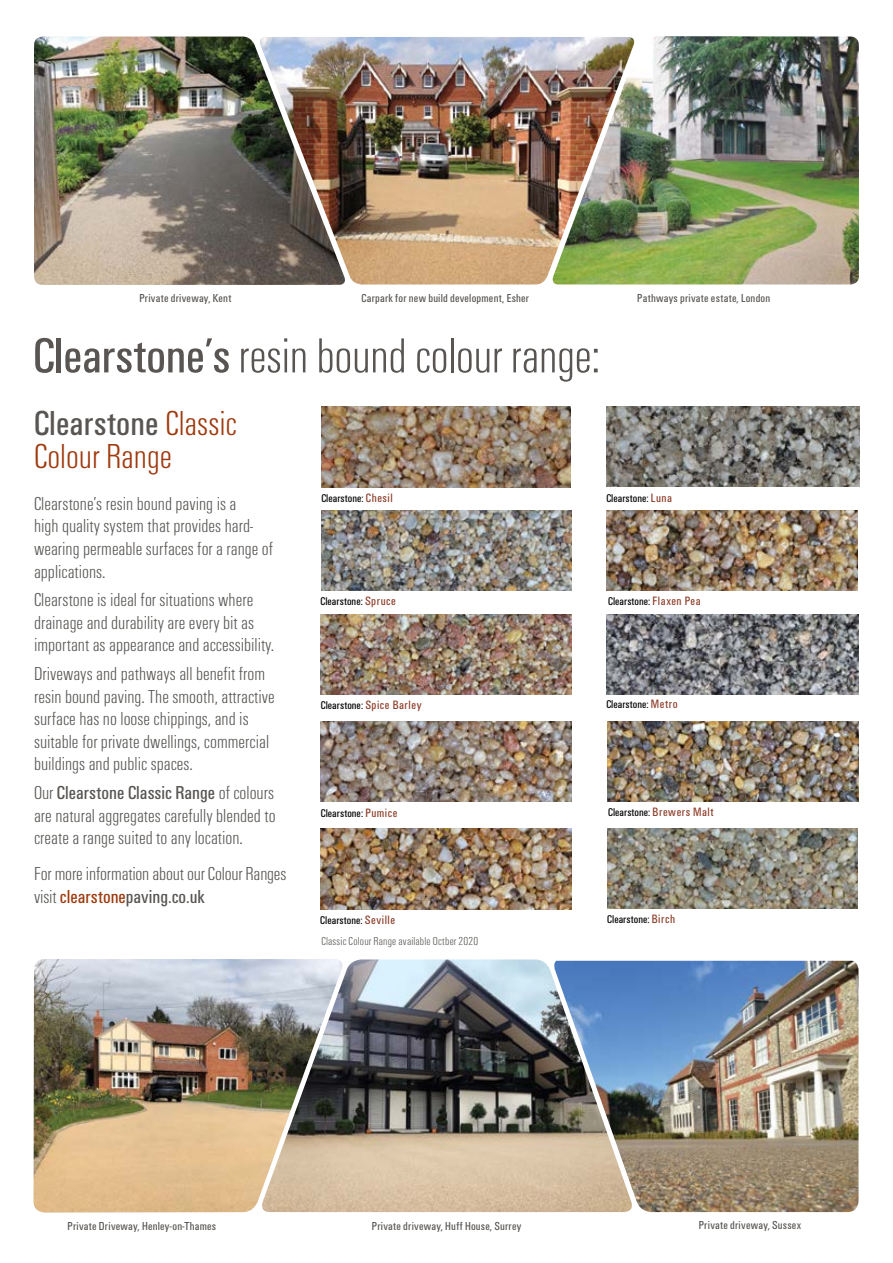
<style>
.page{position:relative;width:893px;height:1263px;background:#fff}
.page>*{position:absolute;margin:0;border:0;box-sizing:border-box;transform-origin:0 0}
.t1{font:300 condensed 51px "Unitus T";letter-spacing:-.01em;color:#585553}
.t2{font:300 condensed 36px/33px "Unitus T";color:#9f3a0e}
.t3{font:300 condensed 19.5px/22.5px "Unitus T";color:#585553}
.t4{font:condensed 12px "Unitus T";letter-spacing:.015em;color:#585553}
.t5{font:300 condensed 12px "Unitus T";letter-spacing:.015em;color:#585553}
.t6{font:condensed 11.55px "Unitus T";color:#000}
.s1{font-weight:400}
.s2{font-weight:400;color:#585553}
.s3{font-weight:400;color:#9f3a0e}
.s4{font-size:12.6px;color:#8d3e29}
</style>
<div class="page">
<img style="left:637px;top:36px;width:222px;height:248px">
<img style="left:34px;top:37px;width:309px;height:248px">
<img style="left:257px;top:37px;width:380px;height:247px">
<img style="left:635px;top:961px;width:223px;height:251px">
<img style="left:34px;top:959px;width:225px;height:253px">
<img style="left:259px;top:959px;width:376px;height:253px">
<img style="left:606px;top:510px;width:251px;height:81px">
<img style="left:321px;top:615px;width:250px;height:80px">
<img style="left:322px;top:510px;width:249px;height:81px">
<img style="left:606px;top:407px;width:253px;height:80px">
<img style="left:607px;top:828px;width:250px;height:80px">
<img style="left:321px;top:721px;width:250px;height:81px">
<img style="left:606px;top:615px;width:252px;height:80px">
<img style="left:607px;top:721px;width:251px;height:80px">
<img style="left:321px;top:407px;width:249px;height:80px">
<img style="left:321px;top:828px;width:250px;height:81px">
<p class="t4" style="left:139px;top:291px;width:94px">Private driveway, Kent</p>
<p class="t4" style="left:361px;top:291px;width:169px">Carpark for new build development, Esher</p>
<p class="t4" style="left:637px;top:291px;width:135px">Pathways private estate, London</p>
<h1 class="t1" style="left:33px;top:326px;width:569px"><span class="s1">Clearstone’s</span> resin bound colour range:</h1>
<h2 class="t2" style="left:34px;top:406px;width:205px"><span class="s2">Clearstone</span> Classic<br>Colour Range</h2>
<p class="t3" style="left:34px;top:492px;width:241px">Clearstone’s resin bound paving is a<br>high quality system that provides hard&shy;wearing permeable surfaces for a range of applications.</p>
<p class="t3" style="left:34px;top:588px;width:242px">Clearstone is ideal for situations where drainage and durability are every bit as important as appearance and accessibility.</p>
<p class="t3" style="left:34px;top:662px;width:242px">Driveways and pathways all benefit from resin bound paving. The smooth, attractive surface has no loose chippings, and is suitable for private dwellings, commercial buildings and public spaces.</p>
<p class="t3" style="left:34px;top:781px;width:243px;text-align:justify">Our <span class="s1">Clearstone Classic Range</span> of colours are natural aggregates carefully blended to create a range suited to any location.</p>
<p class="t3" style="left:34px;top:862px;width:254px">For more information about our Colour Ranges visit <span class="s3">clearstone</span><span class="s1">paving.co.uk</span></p>
<p class="t6" style="left:321px;top:492px;width:73px">Clearstone: <span class="s4">Chesil</span></p>
<p class="t6" style="left:320px;top:595px;width:77px">Clearstone: <span class="s4">Spruce</span></p>
<p class="t6" style="left:321px;top:699px;width:102px">Clearstone: <span class="s4">Spice Barley</span></p>
<p class="t6" style="left:321px;top:806px;width:78px">Clearstone: <span class="s4">Pumice</span></p>
<p class="t6" style="left:320px;top:913px;width:76px">Clearstone: <span class="s4">Seville</span></p>
<p class="t5" style="left:321px;top:934px;width:158px">Classic Colour Range available Octber 2020</p>
<p class="t6" style="left:606px;top:491px;width:67px">Clearstone: <span class="s4">Luna</span></p>
<p class="t6" style="left:608px;top:595px;width:94px">Clearstone: <span class="s4">Flaxen Pea</span></p>
<p class="t6" style="left:606px;top:698px;width:73px">Clearstone: <span class="s4">Metro</span></p>
<p class="t6" style="left:608px;top:805px;width:107px">Clearstone: <span class="s4">Brewers Malt</span></p>
<p class="t6" style="left:607px;top:912px;width:69px">Clearstone: <span class="s4">Birch</span></p>
<p class="t4" style="left:68px;top:1219px;width:150px">Private Driveway, Henley-on-Thames</p>
<p class="t4" style="left:372px;top:1219px;width:151px">Private driveway, Huff House, Surrey</p>
<p class="t4" style="left:699px;top:1218px;width:104px">Private driveway, Sussex</p>
</div>
